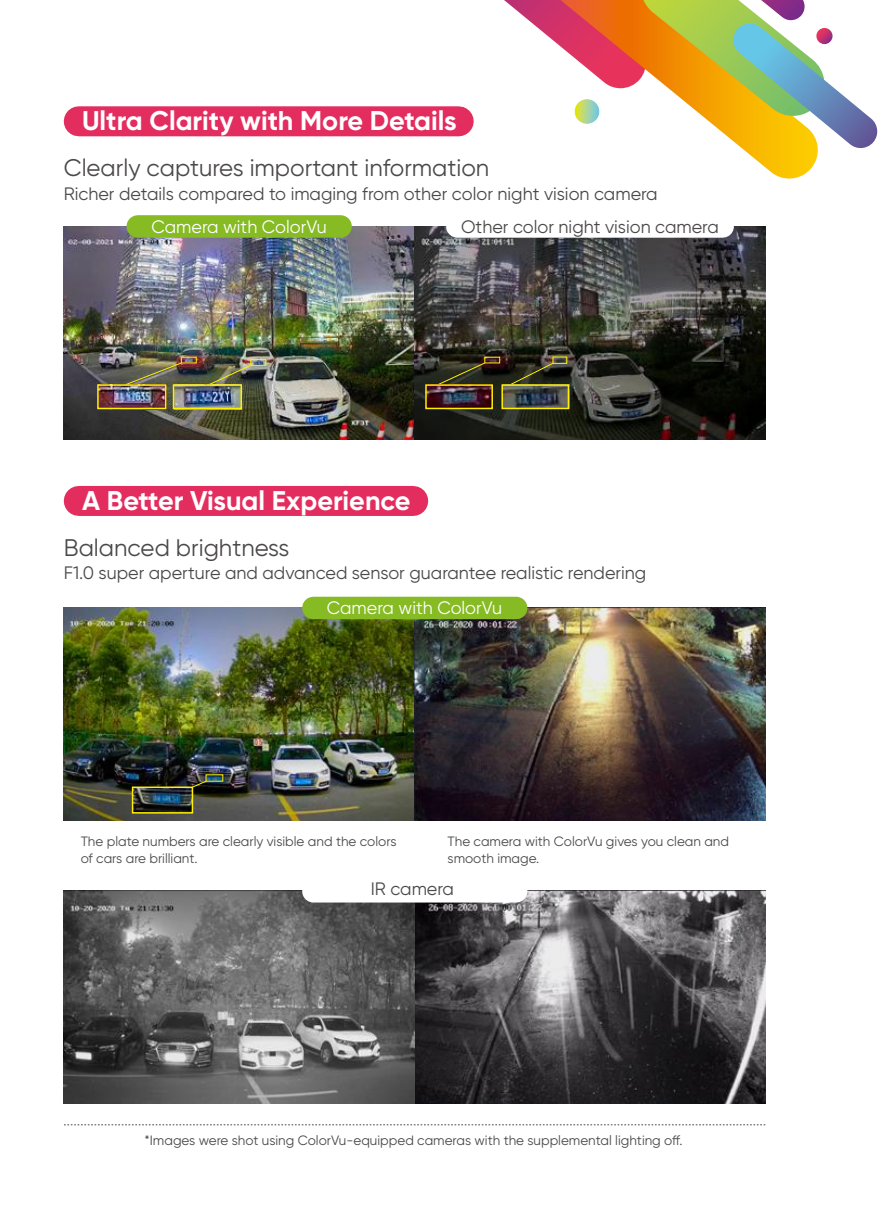
<style>
.page{position:relative;width:893px;height:1212px;background:#fff}
.page>*{position:absolute;margin:0;border:0;box-sizing:border-box;transform-origin:0 0}
.t1{font:700 27px "Gilroy";color:#fff}
.t2{font:24px "Gilroy";color:#4b4848}
.t3{font:18px "Gilroy";color:#4b4848}
.t4{font:18px "Gilroy";color:#fff}
.t5{font:13.5px/16.5px "Gilroy";color:#4b4848}
</style>
<div class="page">
<svg style="left:741px;top:148px;width:77px;height:31px"></svg>
<svg style="left:504px;top:0;width:374px;height:148px"></svg>
<img style="left:64px;top:226px;width:701px;height:213px">
<img style="left:100px;top:385px;width:139px;height:24px">
<div style="left:173px;top:384px;width:69px;height:25px;border:2px solid #fff000"></div>
<div style="left:97px;top:384px;width:69px;height:25px;border:2px solid #fff000"></div>
<div style="left:181px;top:357px;width:15px;height:6px;border:1px solid #fff000"></div>
<svg style="left:126px;top:362px;width:56px;height:23px"></svg>
<div style="left:251px;top:359px;width:15px;height:6px;border:1px solid #fff000"></div>
<svg style="left:209px;top:365px;width:42px;height:20px"></svg>
<div style="left:485px;top:357px;width:15px;height:6px;border:1px solid #fff000"></div>
<svg style="left:438px;top:362px;width:47px;height:22px"></svg>
<div style="left:553px;top:357px;width:14px;height:7px;border:1px solid #fff000"></div>
<svg style="left:510px;top:363px;width:44px;height:21px"></svg>
<img style="left:428px;top:384px;width:138px;height:25px">
<div style="left:501px;top:384px;width:68px;height:25px;border:2px solid #fff000"></div>
<div style="left:425px;top:384px;width:68px;height:25px;border:2px solid #fff000"></div>
<img style="left:64px;top:608px;width:701px;height:212px">
<div style="left:313px;top:597px;width:203px;height:22px;background:#86bb24"></div>
<div style="left:79px;top:106px;width:380px;height:30px;background:#e42d5f"></div>
<div style="left:79px;top:486px;width:334px;height:30px;background:#e42d5f"></div>
<img style="left:415px;top:891px;width:350px;height:212px">
<svg style="left:64px;top:891px;width:351px;height:212px;background:#646464"></svg>
<div style="left:313px;top:880px;width:203px;height:22px;background:#fff"></div>
<div style="left:138px;top:215px;width:203px;height:23px;background:#86bb24"></div>
<div style="left:457px;top:215px;width:266px;height:23px;background:#fff"></div>
<img style="left:135px;top:789px;width:55px;height:21px">
<div style="left:132px;top:786px;width:61px;height:27px;border:2px solid #fff000"></div>
<svg style="left:192px;top:781px;width:15px;height:7px"></svg>
<svg style="left:64px;top:1124px;width:702px;height:1px"></svg>
<h1 class="t1" style="left:82px;top:104px;width:376px">Ultra Clarity with More Details</h1>
<h2 class="t2" style="left:64px;top:153px;width:427px">Clearly captures important information</h2>
<h3 class="t3" style="left:64px;top:183px;width:595px">Richer details compared to imaging from other color night vision camera</h3>
<h3 class="t4" style="left:151px;top:215px;width:177px">Camera with ColorVu</h3>
<h3 class="t3" style="left:461px;top:215px;width:259px">Other color night vision camera</h3>
<h1 class="t1" style="left:82px;top:484px;width:330px">A Better Visual Experience</h1>
<h2 class="t2" style="left:64px;top:533px;width:227px">Balanced brightness</h2>
<h3 class="t3" style="left:64px;top:562px;width:584px">F1.0 super aperture and advanced sensor guarantee realistic rendering</h3>
<h3 class="t4" style="left:327px;top:597px;width:177px">Camera with ColorVu</h3>
<p class="t5" style="left:81px;top:833px;width:317px">The plate numbers are clearly visible and the colors of cars are brilliant.</p>
<p class="t5" style="left:448px;top:833px;width:283px">The camera with ColorVu gives you clean and smooth image.</p>
<h3 class="t3" style="left:371px;top:878px;width:85px">IR camera</h3>
<p class="t5" style="left:145px;top:1132px;width:539px">*Images were shot using ColorVu-equipped cameras with the supplemental lighting off.</p>
</div>
